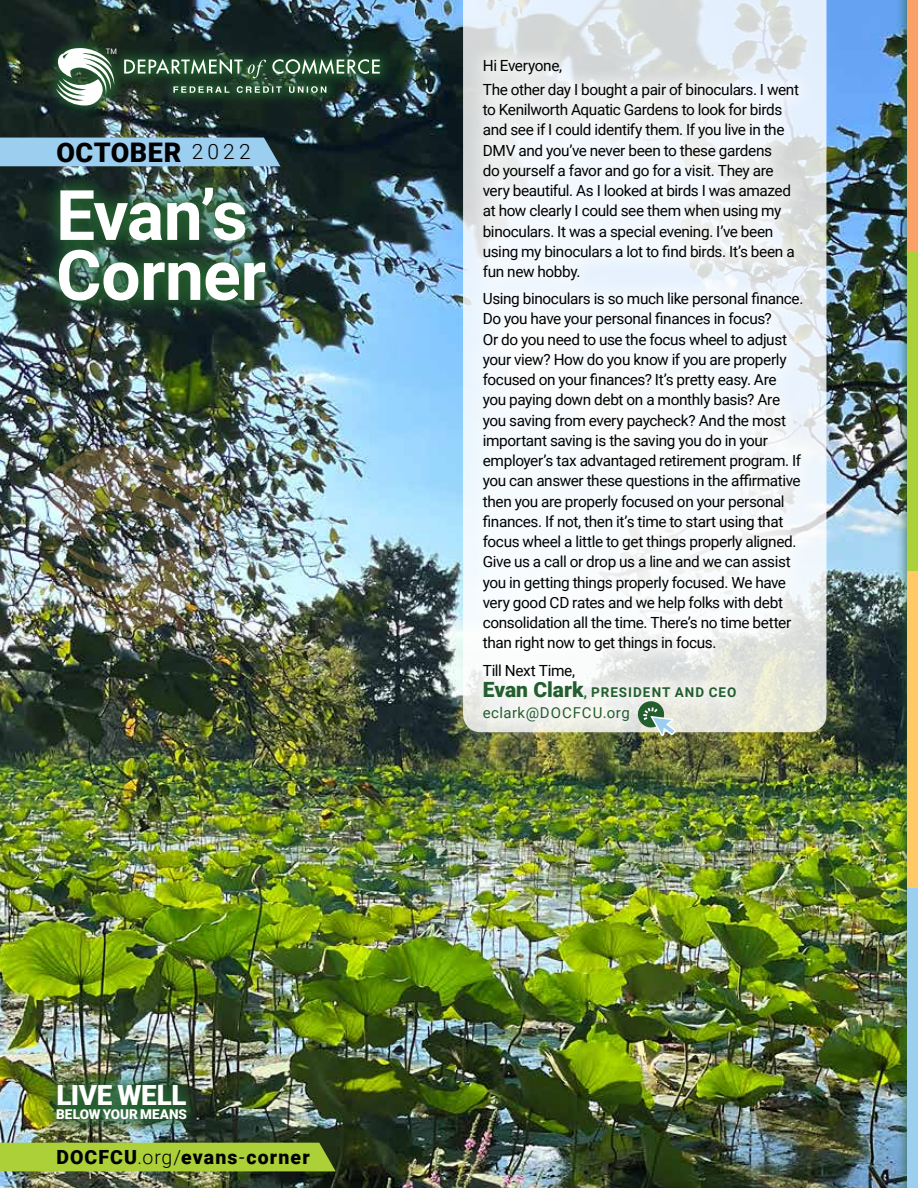
<style>
.page{position:relative;width:918px;height:1188px;background:#fff}
.page>*{position:absolute;margin:0;border:0;box-sizing:border-box;transform-origin:0 0}
.t1{font:700 69.6px/60px "Roboto";letter-spacing:-.01em;color:#fff}
.t2{font:900 27.75px "Roboto";letter-spacing:-.015em;color:#fff}
.t3{font:900 27px "Roboto";letter-spacing:.015em;color:#000}
.t4{font:900 19.5px "Roboto";letter-spacing:.06em;color:#000}
.t5{font:15.3px/20.2px "Roboto";letter-spacing:-.025em;color:#000}
.t6{font:15px "Roboto";letter-spacing:.03em;color:#235e2f}
.t7{font:700 13.5px "Roboto";letter-spacing:.075em;color:#235e2f}
.t8{font:900 13.5px "Roboto";color:#fff}
.t9{font:7.5px "Roboto";color:#fff}
.s1{font-weight:300;font-size:21px}
.s2{font-weight:300}
.s3{font-weight:400}
.s4{font-weight:900;font-size:21px}
</style>
<div class="page">
<img style="left:0;top:0;width:895px;height:1188px">
<img style="left:895px;top:0;width:13px;height:1188px">
<div style="left:908px;top:0;width:10px;height:252px;background:#f9a167"></div>
<div style="left:908px;top:570px;width:10px;height:318px;background:#ffca65"></div>
<div style="left:908px;top:888px;width:10px;height:300px;background:#9bceef"></div>
<div style="left:908px;top:252px;width:10px;height:318px;background:#acd037"></div>
<div style="left:0;top:138px;width:280px;height:28px;background:#9bceef"></div>
<img style="left:40px;top:169px;width:244px;height:150px">
<img style="left:42px;top:445px;width:188px;height:186px">
<div style="left:0;top:1143px;width:336px;height:28px;background:#acd037"></div>
<img style="left:38px;top:1067px;width:167px;height:71px">
<img style="left:44px;top:36px;width:348px;height:82px">
<svg style="left:56px;top:47px;width:59px;height:59px"></svg>
<svg style="left:124px;top:59px;width:142px;height:19px;background:#56795f"></svg>
<svg style="left:272px;top:59px;width:108px;height:15px"></svg>
<svg style="left:173px;top:86px;width:153px;height:7px"></svg>
<svg style="left:463px;top:0;width:363px;height:732px;background:#dee5e9"></svg>
<svg style="left:465px;top:42px;width:355px;height:697px;fill:#f4f9fd"></svg>
<svg style="left:637px;top:700px;width:38px;height:37px"></svg>
<p class="t9" style="left:106px;top:46px;width:13px">TM</p>
<h3 class="t3" style="left:56px;top:133px;width:196px">OCTOBER <span class="s1">2 0 2 2</span></h3>
<h1 class="t1" style="left:56px;top:183px;width:212px">Evan’s<br>Corner</h1>
<h2 class="t2" style="left:57px;top:1076px;width:131px">LIVE WELL</h2>
<p class="t8" style="left:56px;top:1105px;width:132px">BELOW YOUR MEANS</p>
<p class="t4" style="left:56px;top:1143px;width:255px">DOCFCU<span class="s2">.org/</span>evans<span class="s3">-</span>corner</p>
<p class="t5" style="left:483px;top:53px;width:318px;line-height:23.7px">Hi Everyone,<br>The other day I bought a pair of binoculars. I went</p>
<p class="t5" style="left:483px;top:99px;width:313px">to Kenilworth Aquatic Gardens to look for birds and see if I could identify them. If you live in the DMV and you’ve never been to these gardens<br>do yourself a favor and go for a visit. They are very beautiful. As I looked at birds I was amazed at how clearly I could see them when using my binoculars. It was a special evening. I’ve been using my binoculars a lot to find birds. It’s been a fun new hobby.</p>
<p class="t5" style="left:483px;top:288px;width:322px">Using binoculars is so much like personal finance.<br>Do you have your personal finances in focus?<br>Or do you need to use the focus wheel to adjust your view? How do you know if you are properly focused on your finances? It’s pretty easy. Are you paying down debt on a monthly basis? Are you saving from every paycheck? And the most important saving is the saving you do in your employer’s tax advantaged retirement program. If you can answer these questions in the affirmative then you are properly focused on your personal finances. If not, then it’s time to start using that focus wheel a little to get things properly aligned.<br>Give us a call or drop us a line and we can assist you in getting things properly focused. We have very good CD rates and we help folks with debt consolidation all the time. There’s no time better than right now to get things in focus.</p>
<p class="t5" style="left:483px;top:660px;width:94px">Till Next Time,</p>
<p class="t7" style="left:483px;top:683px;width:255px"><span class="s4">Evan Clark</span>, PRESIDENT AND CEO</p>
<p class="t6" style="left:483px;top:702px;width:148px">eclark@DOCFCU.org</p>
</div>
